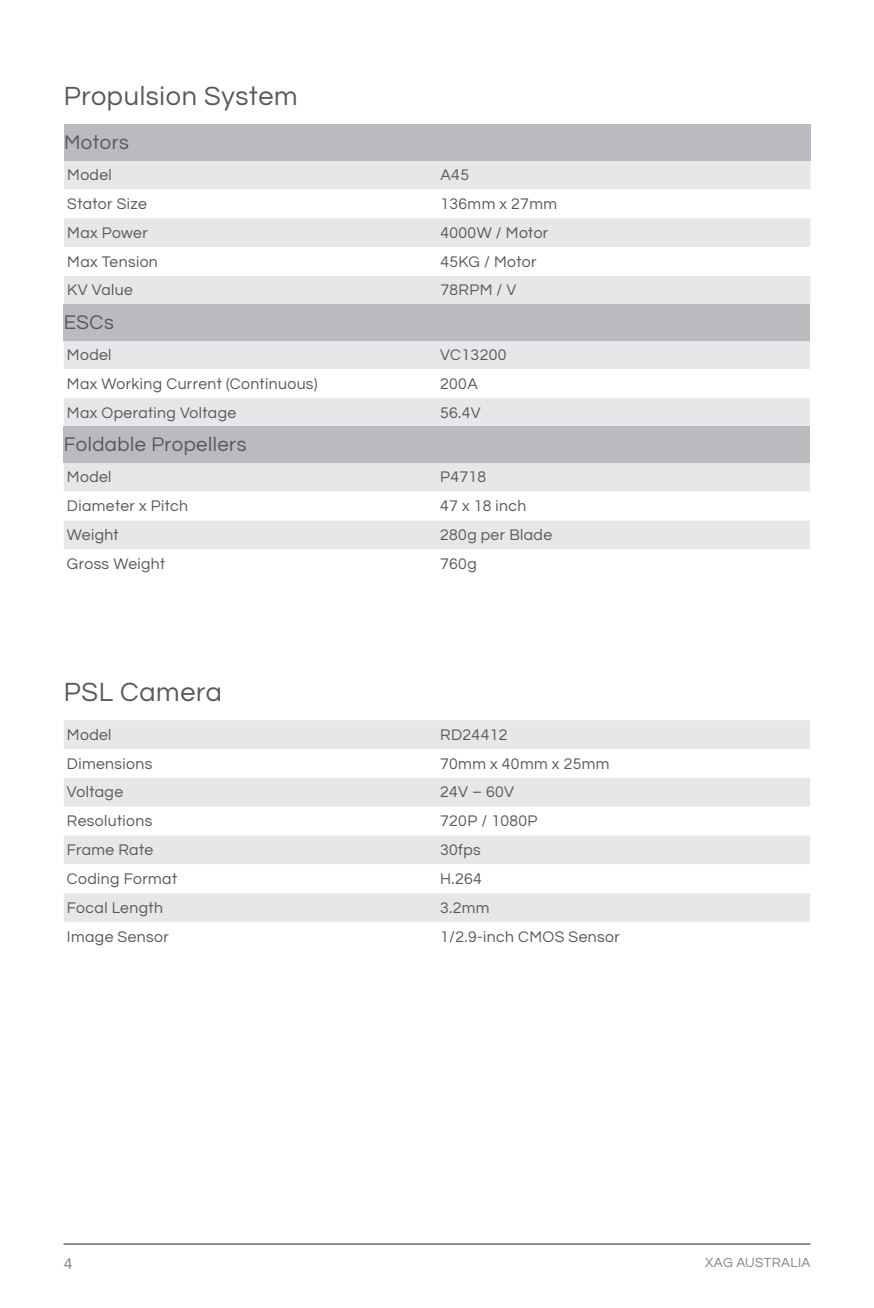
<style>
.page{position:relative;width:874px;height:1308px;background:#fff}
.page>*{position:absolute;margin:0;border:0;box-sizing:border-box;transform-origin:0 0}
.t1{font:27px "Questrial";letter-spacing:.025em;color:#57585a}
.正文{font:20.25px "Questrial";letter-spacing:.025em;color:#57585a}
.正文-2{font:15.75px "Questrial";letter-spacing:.025em;color:#57585a}
.t2{font:15.75px "Questrial";color:#808285}
.t3{font:13.5px "Questrial";letter-spacing:.025em;color:#808285}
</style>
<div class="page">
<hr style="left:64px;top:1243px;width:746px;height:1px;background:#6c6d70">
<div style="left:64px;top:160px;width:746px;height:144px;background:#e6e7e9"></div>
<svg style="left:64px;top:189px;width:746px;height:87px"></svg>
<div style="left:64px;top:124px;width:746px;height:36px;background:#babbbe"></div>
<div style="left:64px;top:340px;width:746px;height:86px;background:#e6e7e9"></div>
<svg style="left:64px;top:369px;width:746px;height:29px"></svg>
<div style="left:64px;top:304px;width:746px;height:36px;background:#babbbe"></div>
<div style="left:64px;top:463px;width:746px;height:28px;background:#e6e7e9"></div>
<div style="left:64px;top:521px;width:746px;height:28px;background:#e6e7e9"></div>
<div style="left:64px;top:426px;width:746px;height:37px;background:#babbbe"></div>
<div style="left:64px;top:720px;width:746px;height:29px;background:#e6e7e9"></div>
<svg style="left:64px;top:778px;width:746px;height:144px;fill:#e6e7e9"></svg>
<p class="t1" style="left:64px;top:78px;width:235px">Propulsion System</p>
<p class="正文" style="left:64px;top:128px;width:66px">Motors</p>
<p class="正文-2" style="left:67px;top:164px;width:46px">Model</p>
<p class="正文-2" style="left:440px;top:164px;width:30px">A45</p>
<p class="正文-2" style="left:67px;top:193px;width:81px">Stator Size</p>
<p class="正文-2" style="left:440px;top:193px;width:118px">136mm x 27mm</p>
<p class="正文-2" style="left:67px;top:222px;width:82px">Max Power</p>
<p class="正文-2" style="left:440px;top:222px;width:109px">4000W / Motor</p>
<p class="正文-2" style="left:67px;top:250px;width:92px">Max Tension</p>
<p class="正文-2" style="left:440px;top:250px;width:98px">45KG / Motor</p>
<p class="正文-2" style="left:67px;top:279px;width:67px">KV Value</p>
<p class="正文-2" style="left:440px;top:279px;width:78px">78RPM / V</p>
<p class="正文" style="left:64px;top:308px;width:52px">ESCs</p>
<p class="正文-2" style="left:67px;top:344px;width:46px">Model</p>
<p class="正文-2" style="left:440px;top:344px;width:68px">VC13200</p>
<p class="正文-2" style="left:67px;top:372px;width:252px">Max Working Current (Continuous)</p>
<p class="正文-2" style="left:440px;top:372px;width:39px">200A</p>
<p class="正文-2" style="left:67px;top:401px;width:171px">Max Operating Voltage</p>
<p class="正文-2" style="left:440px;top:401px;width:42px">56.4V</p>
<p class="正文" style="left:64px;top:430px;width:184px">Foldable Propellers</p>
<p class="正文-2" style="left:67px;top:466px;width:46px">Model</p>
<p class="正文-2" style="left:440px;top:466px;width:48px">P4718</p>
<p class="正文-2" style="left:67px;top:495px;width:123px">Diameter x Pitch</p>
<p class="正文-2" style="left:440px;top:495px;width:88px">47 x 18 inch</p>
<p class="正文-2" style="left:67px;top:524px;width:53px">Weight</p>
<p class="正文-2" style="left:440px;top:524px;width:113px">280g per Blade</p>
<p class="正文-2" style="left:67px;top:552px;width:100px">Gross Weight</p>
<p class="正文-2" style="left:440px;top:552px;width:38px">760g</p>
<p class="t1" style="left:64px;top:673px;width:159px">PSL Camera</p>
<p class="正文-2" style="left:67px;top:723px;width:46px">Model</p>
<p class="正文-2" style="left:440px;top:723px;width:69px">RD24412</p>
<p class="正文-2" style="left:67px;top:752px;width:87px">Dimensions</p>
<p class="正文-2" style="left:440px;top:752px;width:171px">70mm x 40mm x 25mm</p>
<p class="正文-2" style="left:67px;top:781px;width:58px">Voltage</p>
<p class="正文-2" style="left:440px;top:781px;width:75px">24V – 60V</p>
<p class="正文-2" style="left:67px;top:810px;width:87px">Resolutions</p>
<p class="正文-2" style="left:440px;top:810px;width:99px">720P / 1080P</p>
<p class="正文-2" style="left:67px;top:839px;width:88px">Frame Rate</p>
<p class="正文-2" style="left:440px;top:839px;width:42px">30fps</p>
<p class="正文-2" style="left:67px;top:867px;width:112px">Coding Format</p>
<p class="正文-2" style="left:440px;top:867px;width:43px">H.264</p>
<p class="正文-2" style="left:67px;top:896px;width:98px">Focal Length</p>
<p class="正文-2" style="left:440px;top:896px;width:51px">3.2mm</p>
<p class="正文-2" style="left:67px;top:925px;width:103px">Image Sensor</p>
<p class="正文-2" style="left:440px;top:925px;width:181px">1/2.9-inch CMOS Sensor</p>
<p class="t2" style="left:64px;top:1252px;width:10px">4</p>
<p class="t3" style="left:705px;top:1253px;width:107px">XAG AUSTRALIA</p>
</div>
